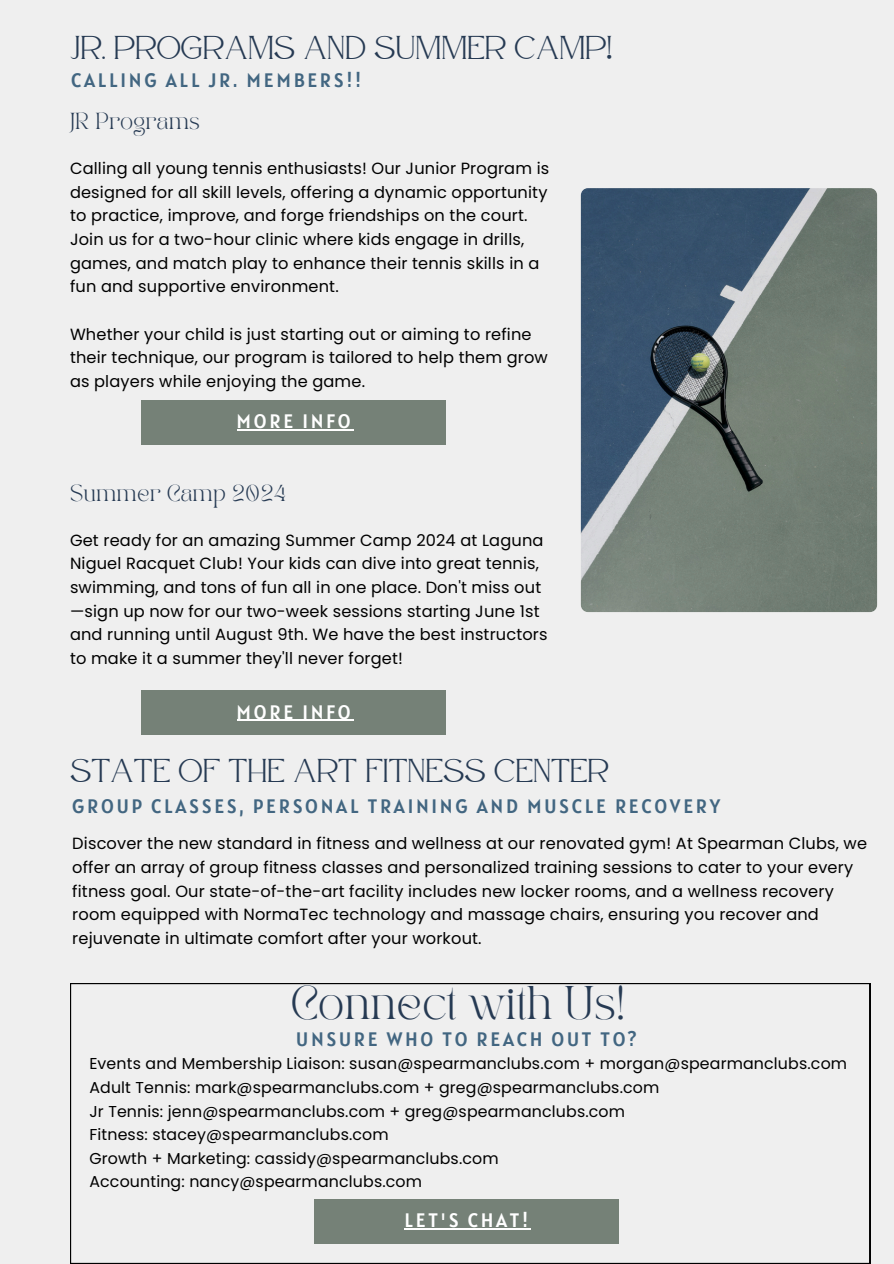
<style>
.page{position:relative;width:894px;height:1264px;background:#fff}
.page>*{position:absolute;margin:0;border:0;box-sizing:border-box;transform-origin:0 0}
.t1{font:33px "Atteron";color:#263a53}
.t2{font:33px "TAN PEARL Regular";color:#263a53}
.t3{font:19.35px "Alatsi";letter-spacing:.14em;color:#426681}
.t4{font:19.35px "Alatsi";letter-spacing:.14em;color:#fff}
.t5{font:16.2px/23.7px "Poppins";letter-spacing:.01em;color:#000}
.t6{font:16.2px "TAN PEARL Regular";letter-spacing:.01em;color:#263a53}
.t7{font:15.75px "Poppins";letter-spacing:.01em;color:#000}
</style>
<div class="page">
<div style="left:0;top:0;width:893px;height:1263px;background:#efefef"></div>
<img style="left:580px;top:188px;width:296px;height:424px;border-radius:7px">
<svg style="left:70px;top:983px;width:799px;height:280px"></svg>
<div style="left:314px;top:1198px;width:304px;height:45px;background:#758177"></div>
<hr style="left:404px;top:1228px;width:127px;height:1px;background:#fff">
<div style="left:141px;top:690px;width:304px;height:44px;background:#758177"></div>
<hr style="left:236px;top:719px;width:117px;height:2px;background:#fff">
<div style="left:141px;top:400px;width:304px;height:44px;background:#758177"></div>
<hr style="left:236px;top:429px;width:117px;height:2px;background:#fff">
<h2 class="t1" style="left:70px;top:29px;width:543px">JR. PROGRAMS AND SUMMER CAMP!</h2>
<p class="t3" style="left:71px;top:68px;width:292px">CALLING ALL JR. MEMBERS!!</p>
<p class="t6" style="left:70px;top:113px;width:131px">JR Programs</p>
<p class="t5" style="left:70px;top:157px;width:480px">Calling all young tennis enthusiasts! Our Junior Program is designed for all skill levels, offering a dynamic opportunity to practice, improve, and forge friendships on the court.<br>Join us for a two-hour clinic where kids engage in drills, games, and match play to enhance their tennis skills in a fun and supportive environment.</p>
<p class="t5" style="left:70px;top:322px;width:479px">Whether your child is just starting out or aiming to refine their technique, our program is tailored to help them grow as players while enjoying the game.</p>
<p class="t4" style="left:236px;top:409px;width:116px">MORE INFO</p>
<h1 class="t6" style="left:70px;top:484px;width:217px">Summer Camp 2024</h1>
<h3 class="t5" style="left:70px;top:528px;width:479px">Get ready for an amazing Summer Camp 2024 at Laguna Niguel Racquet Club! Your kids can dive into great tennis, swimming, and tons of fun all in one place. Don't miss out —sign up now for our two-week sessions starting June 1st and running until August 9th. We have the best instructors to make it a summer they'll never forget!</h3>
<h3 class="t4" style="left:236px;top:699px;width:116px">MORE INFO</h3>
<p class="t1" style="left:70px;top:751px;width:540px">STATE OF THE ART FITNESS CENTER</p>
<p class="t3" style="left:72px;top:793px;width:649px">GROUP CLASSES, PERSONAL TRAINING AND MUSCLE RECOVERY</p>
<h3 class="t5" style="left:72px;top:832px;width:796px">Discover the new standard in fitness and wellness at our renovated gym! At Spearman Clubs, we offer an array of group fitness classes and personalized training sessions to cater to your every fitness goal. Our state-of-the-art facility includes new locker rooms, and a wellness recovery room equipped with NormaTec technology and massage chairs, ensuring you recover and rejuvenate in ultimate comfort after your workout.</h3>
<h3 class="t2" style="left:290px;top:985px;width:336px">Connect with Us!</h3>
<p class="t3" style="left:296px;top:1026px;width:341px">UNSURE WHO TO REACH OUT TO?</p>
<h3 class="t7" style="left:89px;top:1052px;width:759px">Events and Membership Liaison: susan@spearmanclubs.com + morgan@spearmanclubs.com</h3>
<p class="t7" style="left:89px;top:1076px;width:571px">Adult Tennis: mark@spearmanclubs.com + greg@spearmanclubs.com</p>
<p class="t7" style="left:89px;top:1099px;width:537px">Jr Tennis: jenn@spearmanclubs.com + greg@spearmanclubs.com</p>
<p class="t7" style="left:89px;top:1123px;width:301px">Fitness: stacey@spearmanclubs.com</p>
<h3 class="t7" style="left:89px;top:1147px;width:411px">Growth + Marketing: cassidy@spearmanclubs.com</h3>
<p class="t7" style="left:89px;top:1170px;width:334px">Accounting: nancy@spearmanclubs.com</p>
<p class="t4" style="left:404px;top:1207px;width:125px">LET'S CHAT!</p>
</div>
